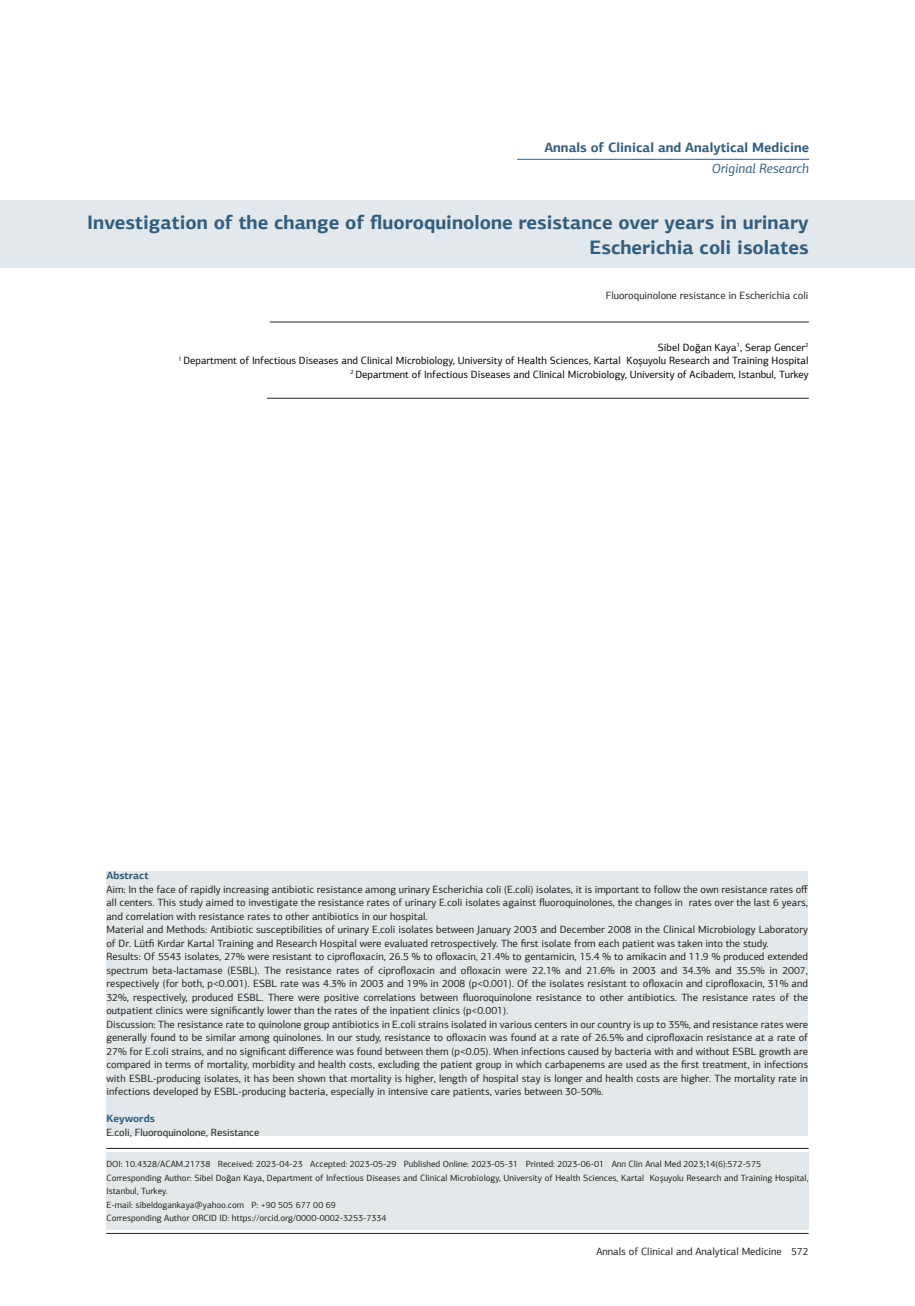
<style>
.page{position:relative;width:915px;height:1306px;background:#fff}
.page>*{position:absolute;margin:0;border:0;box-sizing:border-box;transform-origin:0 0}
.t1{font:700 19.5px/25.5px "PF Agora Sans Pro";color:#315e80;text-align:right}
.t2{font:700 13.5px "PF Agora Sans Pro";color:#315e80}
.t3{font:italic 13.5px "PF Agora Sans Pro";color:#315e80}
.t4{font:10.5px/13.5px "PF Agora Sans Pro";color:#231f20;text-align:justify}
.t5{font:10.5px "PF Agora Sans Pro";color:#000}
.t6{font:700 10.5px "PF Agora Sans Pro";color:#315e80}
.t7{font:9px/13.5px "PF Agora Sans Pro";color:#231f20}
</style>
<div class="page">
<hr style="left:106px;top:1233px;width:702px;height:1px;background:#231f20">
<div style="left:0;top:200px;width:914px;height:68px;background:#e2e8eb"></div>
<hr style="left:106px;top:1148px;width:702px;height:1px;background:#231f20">
<hr style="left:270px;top:322px;width:538px;height:1px;background:#231f20">
<hr style="left:267px;top:398px;width:541px;height:1px;background:#231f20">
<hr style="left:517px;top:159px;width:291px;height:1px;background:#315e80">
<div style="left:106px;top:1151px;width:702px;height:78px;background:#e2e8eb"></div>
<div style="left:106px;top:871px;width:701px;height:264px;background:#e2e8eb"></div>
<p class="t2" style="left:544px;top:139px;width:266px">Annals of Clinical and Analytical Medicine</p>
<p class="t3" style="left:711px;top:160px;width:99px">Original Research</p>
<p class="t1" style="left:87px;top:209px;width:722px">Investigation of the change of fluoroquinolone resistance over years in urinary<br>Escherichia coli isolates</p>
<p class="t4" style="left:605px;top:288px;width:204px">Fluoroquinolone resistance in Escherichia coli</p>
<p class="t5" style="left:657px;top:341px;width:152px">Sibel Doğan Kaya<sup>1</sup>, Serap Gencer<sup>2</sup></p>
<p class="t5" style="left:178px;top:354px;width:631px"><sup>1</sup> Department of Infectious Diseases and Clinical Microbiology, University of Health Sciences, Kartal Koşuyolu Research and Training Hospital</p>
<p class="t5" style="left:350px;top:368px;width:459px"><sup>2</sup> Department of Infectious Diseases and Clinical Microbiology, University of Acibadem, Istanbul, Turkey</p>
<p class="t6" style="left:106px;top:869px;width:44px">Abstract</p>
<p class="t4" style="left:106px;top:882px;width:703px">Aim: In the face of rapidly increasing antibiotic resistance among urinary Escherichia coli (E.coli) isolates, it is important to follow the own resistance rates off all centers. This study aimed to investigate the resistance rates of urinary E.coli isolates against fluoroquinolones, the changes in rates over the last 6 years, and correlation with resistance rates to other antibiotics in our hospital.</p>
<p class="t4" style="left:106px;top:922px;width:703px">Material and Methods: Antibiotic susceptibilities of urinary E.coli isolates between January 2003 and December 2008 in the Clinical Microbiology Laboratory of Dr. Lütfi Kırdar Kartal Training and Research Hospital were evaluated retrospectively. The first isolate from each patient was taken into the study.</p>
<p class="t4" style="left:106px;top:949px;width:703px">Results: Of 5543 isolates, 27% were resistant to ciprofloxacin, 26.5 % to ofloxacin, 21.4% to gentamicin, 15.4 % to amikacin and 11.9 % produced extended spectrum beta-lactamase (ESBL). The resistance rates of ciprofloxacin and ofloxacin were 22.1% and 21.6% in 2003 and 34.3% and 35.5% in 2007, respectively (for both, p&lt;0.001). ESBL rate was 4.3% in 2003 and 19% in 2008 (p&lt;0.001). Of the isolates resistant to ofloxacin and ciprofloxacin, 31% and 32%, respectively, produced ESBL. There were positive correlations between fluoroquinolone resistance to other antibiotics. The resistance rates of the outpatient clinics were significantly lower than the rates of the inpatient clinics (p&lt;0.001).</p>
<p class="t4" style="left:106px;top:1017px;width:703px">Discussion: The resistance rate to quinolone group antibiotics in E.coli strains isolated in various centers in our country is up to 35%, and resistance rates were generally found to be similar among quinolones. In our study, resistance to ofloxacin was found at a rate of 26.5% and ciprofloxacin resistance at a rate of 27% for E.coli strains, and no significant difference was found between them (p&lt;0.05). When infections caused by bacteria with and without ESBL growth are compared in terms of mortality, morbidity and health costs, excluding the patient group in which carbapenems are used as the first treatment, in infections with ESBL-producing isolates, it has been shown that mortality is higher, length of hospital stay is longer and health costs are higher. The mortality rate in infections developed by ESBL-producing bacteria, especially in intensive care patients, varies between 30-50%.</p>
<p class="t6" style="left:106px;top:1112px;width:50px">Keywords</p>
<p class="t4" style="left:106px;top:1125px;width:154px">E.coli, Fluoroquinolone, Resistance</p>
<p class="t7" style="left:106px;top:1157px;width:656px">DOI: 10.4328/ACAM.21738 Received: 2023-04-23 Accepted: 2023-05-29 Published Online: 2023-05-31 Printed: 2023-06-01 Ann Clin Anal Med 2023;14(6):572-575</p>
<p class="t7" style="left:106px;top:1170px;width:703px">Corresponding Author: Sibel Doğan Kaya, Department of Infectious Diseases and Clinical Microbiology, University of Health Sciences, Kartal Koşuyolu Research and Training Hospital,<br>Istanbul, Turkey.</p>
<p class="t7" style="left:106px;top:1197px;width:231px">E-mail: sibeldogankaya@yahoo.com P: +90 505 677 00 69</p>
<p class="t7" style="left:106px;top:1211px;width:281px">Corresponding Author ORCID ID: https://orcid.org/0000-0002-3253-7334</p>
<p class="t4" style="left:596px;top:1244px;width:213px">Annals of Clinical and Analytical Medicine 572</p>
</div>
